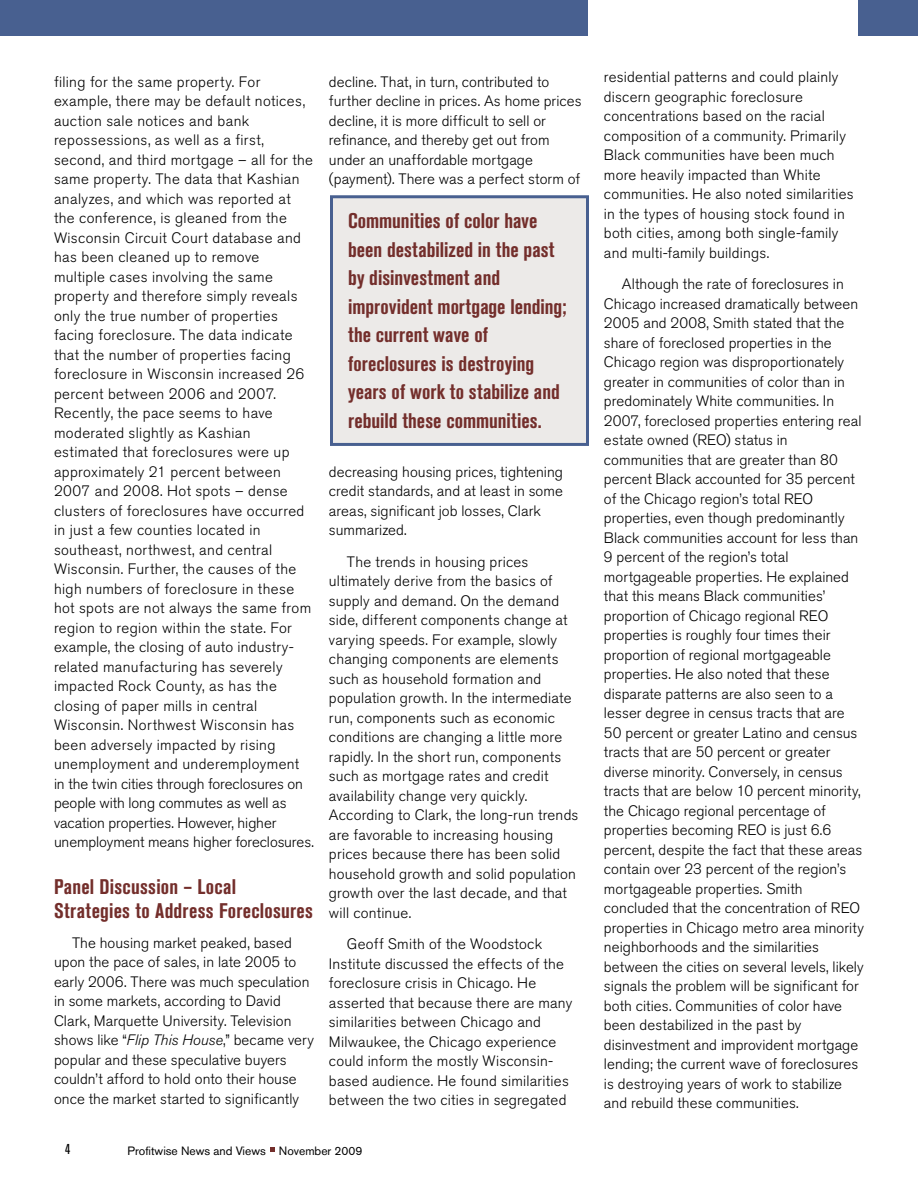
<style>
.page{position:relative;width:918px;height:1188px;background:#fff}
.page>*{position:absolute;margin:0;border:0;box-sizing:border-box;transform-origin:0 0}
.t1{font:700 condensed 21px/28.5px "Akzidenz Grotesk BE";letter-spacing:.005em;color:#732e2b}
.t2{font:300 15px/19.5px "Akzidenz Grotesk BE";letter-spacing:.01em;color:#000}
.t3{font:condensed 14.25px "Akzidenz Grotesk BE";color:#000}
.t4{font:12px "Akzidenz Grotesk BE";color:#000}
.s1{font-style:italic}
</style>
<div class="page">
<svg style="left:270px;top:1148px;width:5px;height:4px"></svg>
<div style="left:0;top:0;width:588px;height:36px;background:#486090"></div>
<div style="left:858px;top:0;width:60px;height:36px;background:#486090"></div>
<div style="left:330px;top:195px;width:259px;height:251px;background:#eceae8;border:3px solid #486090"></div>
<p class="t2" style="left:54px;top:72px;width:261px">filing for the same property. For example, there may be default notices, auction sale notices and bank repossessions, as well as a first, second, and third mortgage – all for the same property. The data that Kashian analyzes, and which was reported at the conference, is gleaned from the Wisconsin Circuit Court database and has been cleaned up to remove multiple cases involving the same property and therefore simply reveals only the true number of properties facing foreclosure. The data indicate that the number of properties facing foreclosure in Wisconsin increased 26 percent between 2006 and 2007.<br>Recently, the pace seems to have moderated slightly as Kashian estimated that foreclosures were up approximately 21 percent between 2007 and 2008. Hot spots – dense clusters of foreclosures have occurred in just a few counties located in southeast, northwest, and central Wisconsin. Further, the causes of the high numbers of foreclosure in these hot spots are not always the same from region to region within the state. For example, the closing of auto industry&shy;related manufacturing has severely impacted Rock County, as has the closing of paper mills in central Wisconsin. Northwest Wisconsin has been adversely impacted by rising unemployment and underemployment<br>in the twin cities through foreclosures on people with long commutes as well as vacation properties. However, higher unemployment means higher foreclosures.</p>
<h1 class="t1" style="left:54px;top:874px;width:261px;line-height:24px">Panel Discussion – Local<br>Strategies to Address Foreclosures</h1>
<p class="t2" style="left:54px;top:933px;width:261px;text-indent:18px">The housing market peaked, based upon the pace of sales, in late 2005 to early 2006. There was much speculation in some markets, according to David Clark, Marquette University. Television shows like “<span class="s1">Flip This House</span>,” became very popular and these speculative buyers couldn’t afford to hold onto their house once the market started to significantly</p>
<p class="t2" style="left:329px;top:72px;width:254px">decline. That, in turn, contributed to further decline in prices. As home prices decline, it is more difficult to sell or refinance, and thereby get out from under an unaffordable mortgage (payment). There was a perfect storm of</p>
<h1 class="t1" style="left:348px;top:207px;width:220px">Communities of color have been destabilized in the past by disinvestment and improvident mortgage lending; the current wave of foreclosures is destroying years of work to stabilize and rebuild these communities.</h1>
<p class="t2" style="left:329px;top:462px;width:236px">decreasing housing prices, tightening credit standards, and at least in some areas, significant job losses, Clark summarized.</p>
<p class="t2" style="left:329px;top:552px;width:251px;text-indent:18px">The trends in housing prices ultimately derive from the basics of supply and demand. On the demand side, different components change at varying speeds. For example, slowly changing components are elements such as household formation and population growth. In the intermediate run, components such as economic conditions are changing a little more rapidly. In the short run, components such as mortgage rates and credit availability change very quickly.<br>According to Clark, the long-run trends are favorable to increasing housing prices because there has been solid household growth and solid population growth over the last decade, and that will continue.</p>
<p class="t2" style="left:329px;top:935px;width:245px;text-indent:18px">Geoff Smith of the Woodstock Institute discussed the effects of the foreclosure crisis in Chicago. He asserted that because there are many similarities between Chicago and Milwaukee, the Chicago experience could inform the mostly Wisconsin&shy;based audience. He found similarities between the two cities in segregated</p>
<p class="t3" style="left:65px;top:1141px;width:7px">4</p>
<p class="t4" style="left:128px;top:1144px;width:236px">Profitwise News and Views November 2009</p>
<p class="t2" style="left:604px;top:68px;width:251px">residential patterns and could plainly discern geographic foreclosure concentrations based on the racial composition of a community. Primarily Black communities have been much more heavily impacted than White communities. He also noted similarities in the types of housing stock found in both cities, among both single-family and multi-family buildings.</p>
<p class="t2" style="left:604px;top:275px;width:261px;text-indent:18px">Although the rate of foreclosures in Chicago increased dramatically between 2005 and 2008, Smith stated that the share of foreclosed properties in the Chicago region was disproportionately greater in communities of color than in predominately White communities. In 2007, foreclosed properties entering real estate owned (REO) status in communities that are greater than 80 percent Black accounted for 35 percent of the Chicago region’s total REO properties, even though predominantly Black communities account for less than 9 percent of the region’s total mortgageable properties. He explained that this means Black communities’ proportion of Chicago regional REO properties is roughly four times their proportion of regional mortgageable properties. He also noted that these disparate patterns are also seen to a lesser degree in census tracts that are 50 percent or greater Latino and census tracts that are 50 percent or greater diverse minority. Conversely, in census tracts that are below 10 percent minority, the Chicago regional percentage of properties becoming REO is just 6.6 percent, despite the fact that these areas contain over 23 percent of the region’s mortgageable properties. Smith concluded that the concentration of REO properties in Chicago metro area minority neighborhoods and the similarities between the cities on several levels, likely signals the problem will be significant for both cities. Communities of color have been destabilized in the past by disinvestment and improvident mortgage lending; the current wave of foreclosures is destroying years of work to stabilize and rebuild these communities.</p>
</div>
